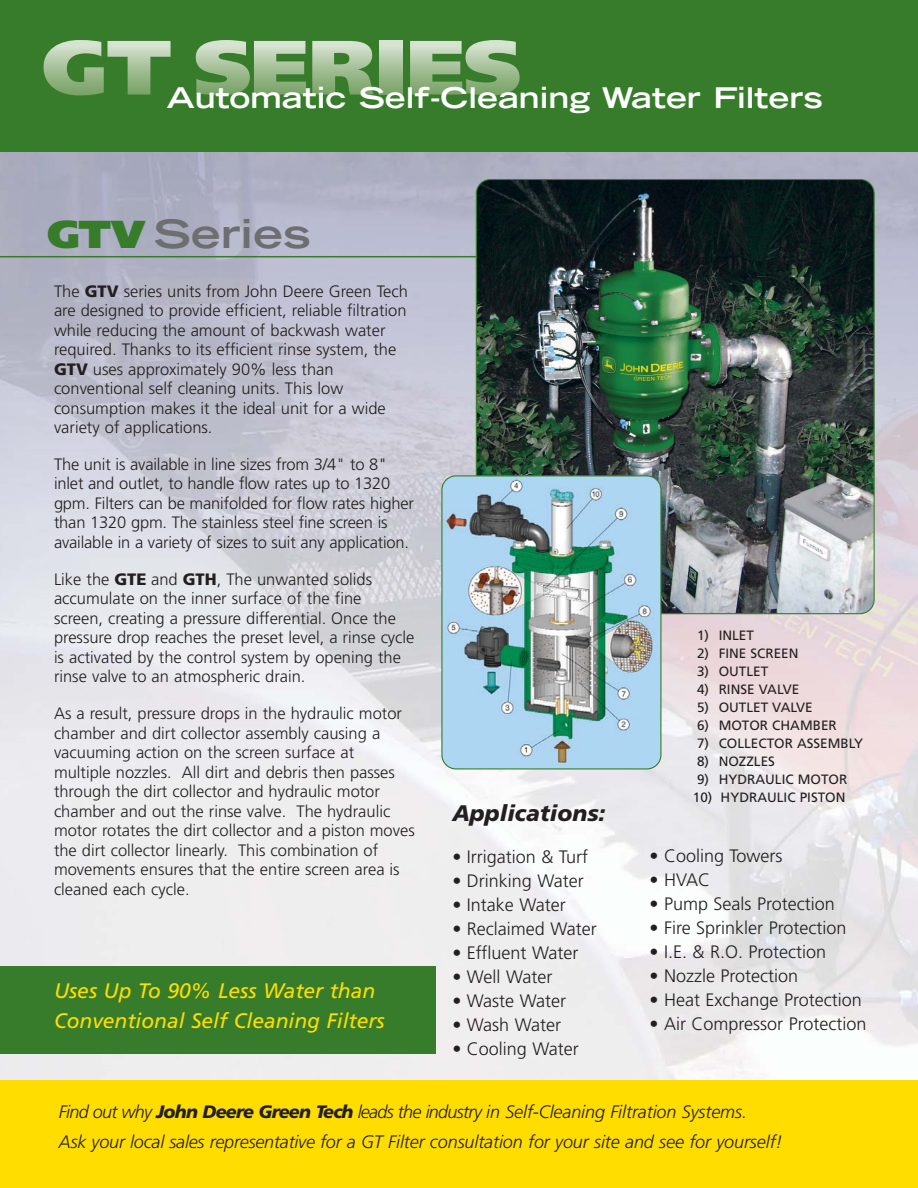
<style>
.page{position:relative;width:918px;height:1188px;background:#fff}
.page>*{position:absolute;margin:0;border:0;box-sizing:border-box;transform-origin:0 0}
.t1{font:700 expanded 39px "Trade Gothic LH";color:#6c6e70;scale:1.15 1}
.t2{font:700 expanded 28.5px "Trade Gothic LH";color:#fff;scale:1.1 1}
.t3{font:italic 900 22.5px "Frutiger";color:#231f20}
.t4{font:italic 21px/30px "Frutiger";color:#fd0}
.t5{font:300 18px "Frutiger";color:#231f20}
.t6{font:italic 300 18px/29.4px "Frutiger";letter-spacing:-.005em;color:#231f20}
.t7{font:300 16.5px/19.5px "Frutiger";color:#231f20}
.t8{font:13.5px "Frutiger";color:#231f20}
.s1{font-family:"Frutiger";font-weight:900;font-stretch:normal;color:#377c2b}
.s2{font-weight:900}
</style>
<div class="page">
<img style="left:0;top:152px;width:918px;height:928px">
<div style="left:0;top:1080px;width:918px;height:108px;background:#fd0"></div>
<hr style="left:0;top:256px;width:490px;height:1px;background:#377c2b">
<div style="left:0;top:0;width:729px;height:150px;background:#377c2b"></div>
<svg style="left:44px;top:40px;width:127px;height:55px"></svg>
<svg style="left:196px;top:40px;width:110px;height:55px"></svg>
<svg style="left:312px;top:41px;width:62px;height:54px"></svg>
<div style="left:379px;top:41px;width:23px;height:54px;background:linear-gradient(to bottom,#dbe6d6,#76a064)"></div>
<svg style="left:410px;top:40px;width:110px;height:55px"></svg>
<div style="left:560px;top:0;width:358px;height:150px;background:#377c2b"></div>
<img style="left:476px;top:179px;width:399px;height:435px">
<img style="left:441px;top:475px;width:221px;height:295px">
<div style="left:0;top:966px;width:435px;height:88px;background:#377c2b"></div>
<h2 class="t2" style="left:167px;top:88px;width:597px">Automatic Self-Cleaning Water Filters</h2>
<h1 class="t1" style="left:47px;top:220px;width:230px"><span class="s1">GTV</span> Series</h1>
<p class="t7" style="left:54px;top:282px;width:355px">The <span class="s2">GTV</span> series units from John Deere Green Tech are designed to provide efficient, reliable filtration while reducing the amount of backwash water required. Thanks to its efficient rinse system, the <span class="s2">GTV</span> uses approximately 90% less than conventional self cleaning units. This low consumption makes it the ideal unit for a wide variety of applications.</p>
<p class="t7" style="left:54px;top:456px;width:362px">The unit is available in line sizes from 3/4" to 8" inlet and outlet, to handle flow rates up to 1320 gpm. Filters can be manifolded for flow rates higher than 1320 gpm. The stainless steel fine screen is available in a variety of sizes to suit any application.</p>
<p class="t7" style="left:54px;top:571px;width:362px">Like the <span class="s2">GTE</span> and <span class="s2">GTH</span>, The unwanted solids accumulate on the inner surface of the fine screen, creating a pressure differential. Once the pressure drop reaches the preset level, a rinse cycle is activated by the control system by opening the rinse valve to an atmospheric drain.</p>
<p class="t7" style="left:54px;top:705px;width:362px">As a result, pressure drops in the hydraulic motor chamber and dirt collector assembly causing a vacuuming action on the screen surface at multiple nozzles. All dirt and debris then passes through the dirt collector and hydraulic motor chamber and out the rinse valve. The hydraulic motor rotates the dirt collector and a piston moves the dirt collector linearly. This combination of movements ensures that the entire screen area is cleaned each cycle.</p>
<p class="t4" style="left:54px;top:977px;width:332px">Uses Up To 90% Less Water than<br>Conventional Self Cleaning Filters</p>
<h3 class="t3" style="left:452px;top:804px;width:155px">Applications:</h3>
<p class="t5" style="left:452px;top:849px;width:137px">• Irrigation &amp; Turf</p>
<p class="t5" style="left:452px;top:873px;width:133px">• Drinking Water</p>
<p class="t5" style="left:452px;top:897px;width:115px">• Intake Water</p>
<p class="t5" style="left:452px;top:921px;width:146px">• Reclaimed Water</p>
<p class="t5" style="left:452px;top:945px;width:127px">• Effluent Water</p>
<p class="t5" style="left:452px;top:969px;width:101px">• Well Water</p>
<p class="t5" style="left:452px;top:993px;width:115px">• Waste Water</p>
<p class="t5" style="left:452px;top:1017px;width:110px">• Wash Water</p>
<p class="t5" style="left:452px;top:1041px;width:128px">• Cooling Water</p>
<p class="t8" style="left:697px;top:630px;width:58px">1) INLET</p>
<p class="t8" style="left:697px;top:648px;width:103px">2) FINE SCREEN</p>
<p class="t8" style="left:697px;top:666px;width:73px">3) OUTLET</p>
<p class="t8" style="left:697px;top:684px;width:104px">4) RINSE VALVE</p>
<p class="t8" style="left:697px;top:702px;width:117px">5) OUTLET VALVE</p>
<p class="t8" style="left:697px;top:720px;width:141px">6) MOTOR CHAMBER</p>
<p class="t8" style="left:697px;top:738px;width:168px">7) COLLECTOR ASSEMBLY</p>
<p class="t8" style="left:697px;top:756px;width:79px">8) NOZZLES</p>
<p class="t8" style="left:697px;top:774px;width:152px">9) HYDRAULIC MOTOR</p>
<p class="t8" style="left:693px;top:792px;width:154px">10) HYDRAULIC PISTON</p>
<p class="t5" style="left:650px;top:849px;width:135px">• Cooling Towers</p>
<p class="t5" style="left:650px;top:873px;width:62px">• HVAC</p>
<p class="t5" style="left:650px;top:897px;width:187px">• Pump Seals Protection</p>
<p class="t5" style="left:650px;top:921px;width:198px">• Fire Sprinkler Protection</p>
<p class="t5" style="left:650px;top:945px;width:178px">• I.E. &amp; R.O. Protection</p>
<p class="t5" style="left:650px;top:969px;width:150px">• Nozzle Protection</p>
<p class="t5" style="left:650px;top:993px;width:214px">• Heat Exchange Protection</p>
<p class="t5" style="left:650px;top:1017px;width:218px">• Air Compressor Protection</p>
<p class="t6" style="left:59px;top:1099px;width:725px">Find out why <span class="s2">John Deere Green Tech</span> leads the industry in Self-Cleaning Filtration Systems.<br>Ask your local sales representative for a GT Filter consultation for your site and see for yourself!</p>
</div>
